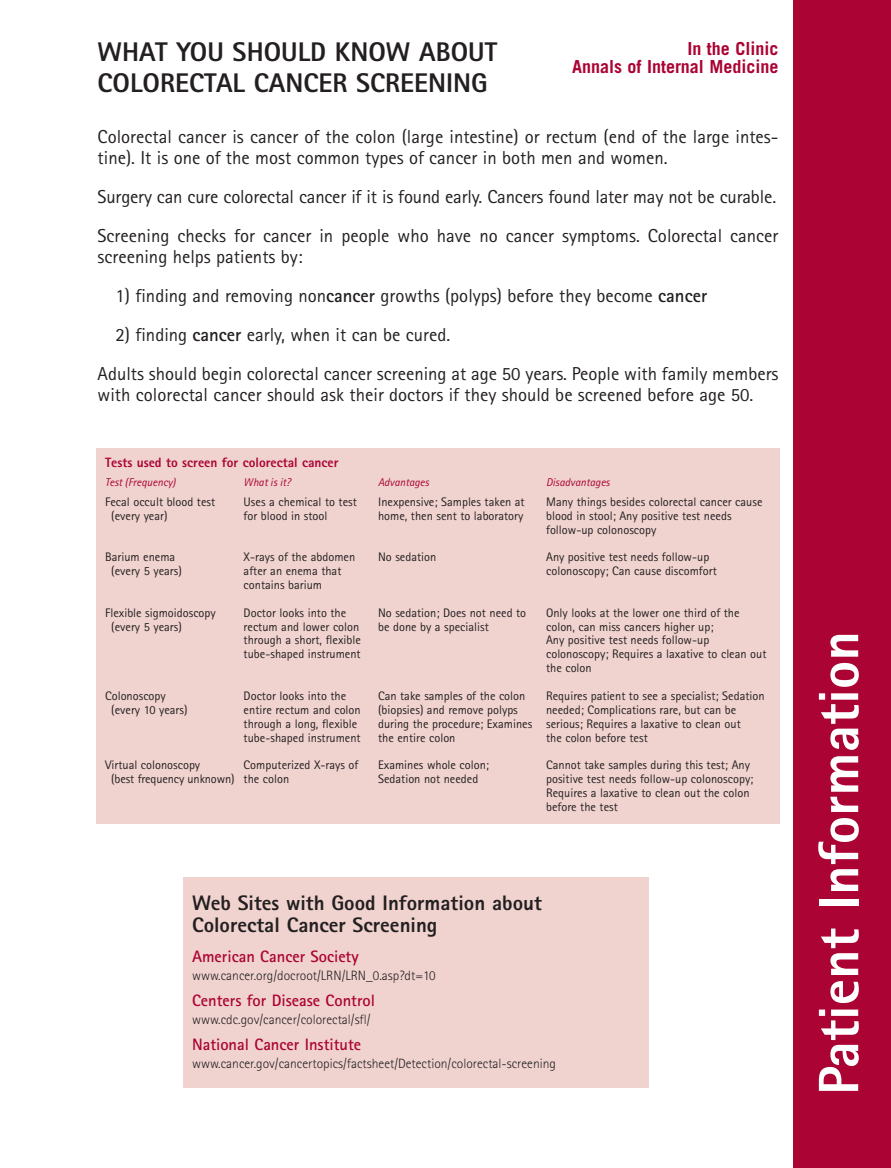
<style>
.page{position:relative;width:891px;height:1168px;background:#fff}
.page>*{position:absolute;margin:0;border:0;box-sizing:border-box;transform-origin:0 0}
.t1{font:800 57px "Rotis Sans Serif";color:#fff}
.t2{font:800 27px/30px "Rotis Sans Serif";color:#231f20}
.t3{font:800 21px/22.5px "Rotis Sans Serif";color:#231f20}
.t4{font:18.75px/39px "Rotis Sans Serif";color:#231f20}
.t5{font:700 18px/18px "Trade Gothic";color:#ab0333;text-align:right}
.t6{font:700 16.5px "Rotis Sans Serif";color:#ab0333}
.t7{font:300 13.5px "Rotis Sans Serif";color:#231f20}
.t8{font:800 13.5px "Rotis Sans Serif";color:#ab0333}
.t9{font:12.3px/13.8px "Rotis Sans Serif";color:#231f20}
.t10{font:italic 11.25px "Rotis Sans Serif";color:#ab0333}
.s1{font-weight:700}
</style>
<div class="page">
<div style="left:793px;top:0;width:98px;height:1167px;background:#ab0333"></div>
<div style="left:96px;top:449px;width:684px;height:375px;background:#f0d3cf"></div>
<div style="left:183px;top:877px;width:465px;height:211px;background:#f0d3cf"></div>
<h2 class="t2" style="left:98px;top:40px;width:401px">WHAT YOU SHOULD KNOW ABOUT<br>COLORECTAL CANCER SCREENING</h2>
<h3 class="t5" style="left:572px;top:41px;width:208px">In the Clinic<br>Annals of Internal Medicine</h3>
<h3 class="t4" style="left:98px;top:128px;width:682px;line-height:21px">Colorectal cancer is cancer of the colon (large intestine) or rectum (end of the large intes&shy;tine). It is one of the most common types of cancer in both men and women.</h3>
<h3 class="t4" style="left:98px;top:179px;width:682px">Surgery can cure colorectal cancer if it is found early. Cancers found later may not be curable.<br>Screening checks for cancer in people who have no cancer symptoms. Colorectal cancer</h3>
<h3 class="t4" style="left:98px;top:239px;width:207px">screening helps patients by:</h3>
<h3 class="t4" style="left:116px;top:278px;width:593px">1) finding and removing non<span class="s1">cancer</span> growths (polyps) before they become <span class="s1">cancer</span></h3>
<h3 class="t4" style="left:98px;top:317px;width:682px;text-indent:18px">2) finding <span class="s1">cancer</span> early, when it can be cured.<br>Adults should begin colorectal cancer screening at age 50 years. People with family members</h3>
<h3 class="t4" style="left:98px;top:377px;width:657px">with colorectal cancer should ask their doctors if they should be screened before age 50.</h3>
<p class="t8" style="left:105px;top:458px;width:235px">Tests used to screen for colorectal cancer</p>
<p class="t10" style="left:105px;top:479px;width:72px">Test (Frequency)</p>
<p class="t10" style="left:244px;top:479px;width:49px">What is it?</p>
<p class="t10" style="left:378px;top:479px;width:52px">Advantages</p>
<p class="t10" style="left:546px;top:479px;width:65px">Disadvantages</p>
<p class="t9" style="left:105px;top:496px;width:112px">Fecal occult blood test</p>
<p class="t9" style="left:244px;top:496px;width:115px">Uses a chemical to test</p>
<p class="t9" style="left:378px;top:496px;width:148px">Inexpensive; Samples taken at</p>
<p class="t9" style="left:546px;top:496px;width:218px">Many things besides colorectal cancer cause</p>
<p class="t9" style="left:111px;top:510px;width:58px">(every year)</p>
<p class="t9" style="left:244px;top:510px;width:85px">for blood in stool</p>
<p class="t9" style="left:378px;top:510px;width:147px">home, then sent to laboratory</p>
<p class="t9" style="left:546px;top:510px;width:187px">blood in stool; Any positive test needs follow-up colonoscopy</p>
<p class="t9" style="left:105px;top:551px;width:72px">Barium enema</p>
<p class="t9" style="left:244px;top:551px;width:113px">X-rays of the abdomen</p>
<p class="t9" style="left:378px;top:551px;width:60px">No sedation</p>
<p class="t9" style="left:546px;top:551px;width:165px">Any positive test needs follow-up</p>
<p class="t9" style="left:111px;top:565px;width:72px">(every 5 years)</p>
<p class="t9" style="left:244px;top:565px;width:99px">after an enema that</p>
<p class="t9" style="left:546px;top:565px;width:172px">colonoscopy; Can cause discomfort</p>
<p class="t9" style="left:244px;top:579px;width:80px">contains barium</p>
<p class="t9" style="left:105px;top:607px;width:112px">Flexible sigmoidoscopy</p>
<p class="t9" style="left:244px;top:607px;width:104px">Doctor looks into the</p>
<p class="t9" style="left:378px;top:607px;width:150px">No sedation; Does not need to</p>
<p class="t9" style="left:546px;top:607px;width:195px">Only looks at the lower one third of the</p>
<p class="t9" style="left:111px;top:620px;width:72px">(every 5 years)</p>
<p class="t9" style="left:244px;top:620px;width:117px">rectum and lower colon</p>
<p class="t9" style="left:378px;top:620px;width:112px">be done by a specialist</p>
<p class="t9" style="left:546px;top:620px;width:169px">colon, can miss cancers higher up;</p>
<p class="t9" style="left:244px;top:634px;width:119px">through a short, flexible</p>
<p class="t9" style="left:546px;top:634px;width:165px">Any positive test needs follow-up</p>
<p class="t9" style="left:244px;top:648px;width:119px">tube-shaped instrument</p>
<p class="t9" style="left:546px;top:648px;width:222px">colonoscopy; Requires a laxative to clean out the colon</p>
<p class="t9" style="left:105px;top:690px;width:62px">Colonoscopy</p>
<p class="t9" style="left:244px;top:690px;width:104px">Doctor looks into the</p>
<p class="t9" style="left:378px;top:690px;width:149px">Can take samples of the colon</p>
<p class="t9" style="left:546px;top:690px;width:220px">Requires patient to see a specialist; Sedation</p>
<p class="t9" style="left:111px;top:704px;width:78px">(every 10 years)</p>
<p class="t9" style="left:244px;top:704px;width:119px">entire rectum and colon</p>
<p class="t9" style="left:378px;top:704px;width:141px">(biopsies) and remove polyps</p>
<p class="t9" style="left:546px;top:704px;width:192px">needed; Complications rare, but can be</p>
<p class="t9" style="left:244px;top:717px;width:115px">through a long, flexible</p>
<p class="t9" style="left:378px;top:717px;width:364px">during the procedure; Examines serious; Requires a laxative to clean out</p>
<p class="t9" style="left:244px;top:731px;width:119px">tube-shaped instrument</p>
<p class="t9" style="left:378px;top:731px;width:79px">the entire colon</p>
<p class="t9" style="left:546px;top:731px;width:103px">the colon before test</p>
<p class="t9" style="left:105px;top:759px;width:97px">Virtual colonoscopy</p>
<p class="t9" style="left:244px;top:759px;width:116px">Computerized X-rays of</p>
<p class="t9" style="left:378px;top:759px;width:113px">Examines whole colon;</p>
<p class="t9" style="left:546px;top:759px;width:205px">Cannot take samples during this test; Any</p>
<p class="t9" style="left:111px;top:773px;width:180px">(best frequency unknown) the colon</p>
<p class="t9" style="left:378px;top:773px;width:102px">Sedation not needed</p>
<p class="t9" style="left:546px;top:773px;width:209px">positive test needs follow-up colonoscopy;<br>Requires a laxative to clean out the colon before the test</p>
<h3 class="t3" style="left:192px;top:893px;width:351px">Web Sites with Good Information about<br>Colorectal Cancer Screening</h3>
<h3 class="t6" style="left:192px;top:951px;width:168px">American Cancer Society</h3>
<p class="t7" style="left:192px;top:971px;width:245px">www.cancer.org/docroot/LRN/LRN_0.asp?dt=10</p>
<h3 class="t6" style="left:192px;top:994px;width:185px">Centers for Disease Control</h3>
<p class="t7" style="left:192px;top:1014px;width:180px">www.cdc.gov/cancer/colorectal/sfl/</p>
<h3 class="t6" style="left:192px;top:1038px;width:171px">National Cancer Institute</h3>
<p class="t7" style="left:192px;top:1058px;width:366px">www.cancer.gov/cancertopics/factsheet/Detection/colorectal-screening</p>
<h1 class="t1" style="left:819px;top:1095px;width:465px;rotate:-90deg">Patient Information</h1>
</div>
